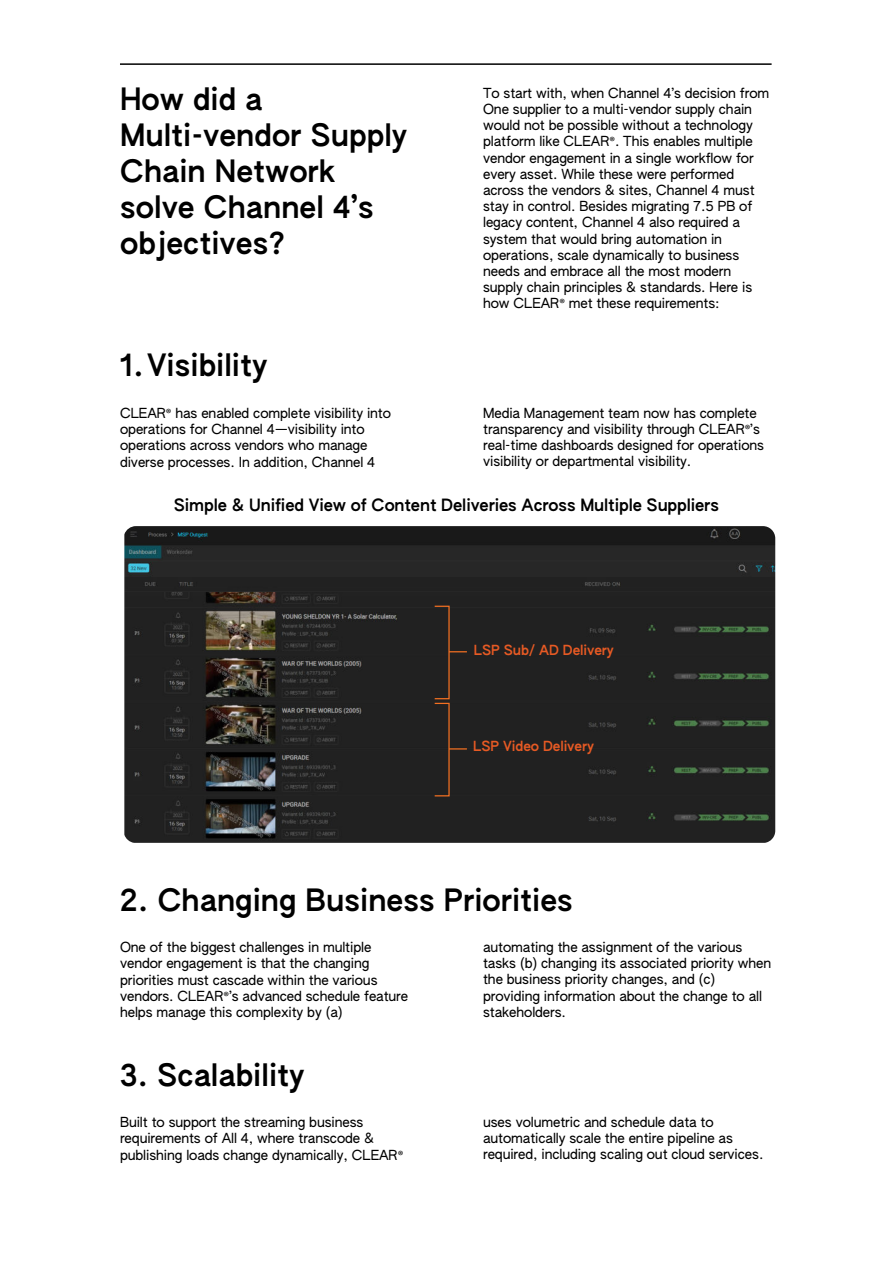
<style>
.page{position:relative;width:893px;height:1263px;background:#fff}
.page>*{position:absolute;margin:0;border:0;box-sizing:border-box;transform-origin:0 0}
.t1{font:30px/36px "AUTHENTIC Sans 130";color:#000}
.t2{font:16.5px "AUTHENTIC Sans 130";letter-spacing:-.01em;color:#000}
.t3{font:13.65px "AUTHENTIC Sans 130";letter-spacing:-.01em;color:#e75a24}
.t4{font:13.5px/16.2px "AUTHENTIC Sans 90";letter-spacing:-.01em;color:#000}
.s1{font-family:"Myriad Pro"}
</style>
<div class="page">
<hr style="left:120px;top:63px;width:651px;height:2px;background:#000">
<img style="left:124px;top:526px;width:650px;height:317px">
<svg style="left:449px;top:748px;width:17px;height:1px"></svg>
<svg style="left:449px;top:651px;width:17px;height:1px"></svg>
<h1 class="t1" style="left:120px;top:81px;width:289px">How did a<br>Multi-vendor Supply<br>Chain Network solve Channel 4’s objectives?</h1>
<p class="t4" style="left:483px;top:85px;width:287px">To start with, when Channel 4’s decision from One supplier to a multi-vendor supply chain would not be possible without a technology platform like CLEAR<span class="s1">®</span>. This enables multiple vendor engagement in a single workflow for every asset. While these were performed across the vendors &amp; sites, Channel 4 must stay in control. Besides migrating 7.5 PB of legacy content, Channel 4 also required a system that would bring automation in operations, scale dynamically to business needs and embrace all the most modern supply chain principles &amp; standards. Here is how CLEAR<span class="s1">®</span> met these requirements:</p>
<h1 class="t1" style="left:120px;top:347px;width:149px">1.Visibility</h1>
<p class="t4" style="left:120px;top:405px;width:272px">CLEAR<span class="s1">®</span> has enabled complete visibility into operations for Channel 4—visibility into operations across vendors who manage diverse processes. In addition, Channel 4</p>
<p class="t4" style="left:483px;top:405px;width:282px">Media Management team now has complete transparency and visibility through CLEAR<span class="s1">®</span>’s real-time dashboards designed for operations visibility or departmental visibility.</p>
<p class="t2" style="left:174px;top:495px;width:546px">Simple &amp; Unified View of Content Deliveries Across Multiple Suppliers</p>
<p class="t3" style="left:473px;top:641px;width:141px">LSP Sub/ AD Delivery</p>
<p class="t3" style="left:473px;top:737px;width:122px">LSP Video Delivery</p>
<h1 class="t1" style="left:120px;top:882px;width:454px">2. Changing Business Priorities</h1>
<p class="t4" style="left:120px;top:939px;width:289px">One of the biggest challenges in multiple vendor engagement is that the changing priorities must cascade within the various vendors. CLEAR<span class="s1">®</span>’s advanced schedule feature helps manage this complexity by (a)</p>
<p class="t4" style="left:483px;top:939px;width:289px">automating the assignment of the various tasks (b) changing its associated priority when the business priority changes, and (c) providing information about the change to all stakeholders.</p>
<h1 class="t1" style="left:120px;top:1057px;width:186px">3. Scalability</h1>
<p class="t4" style="left:120px;top:1114px;width:284px">Built to support the streaming business requirements of All 4, where transcode &amp; publishing loads change dynamically, CLEAR<span class="s1">®</span></p>
<p class="t4" style="left:483px;top:1114px;width:282px">uses volumetric and schedule data to automatically scale the entire pipeline as required, including scaling out cloud services.</p>
</div>
